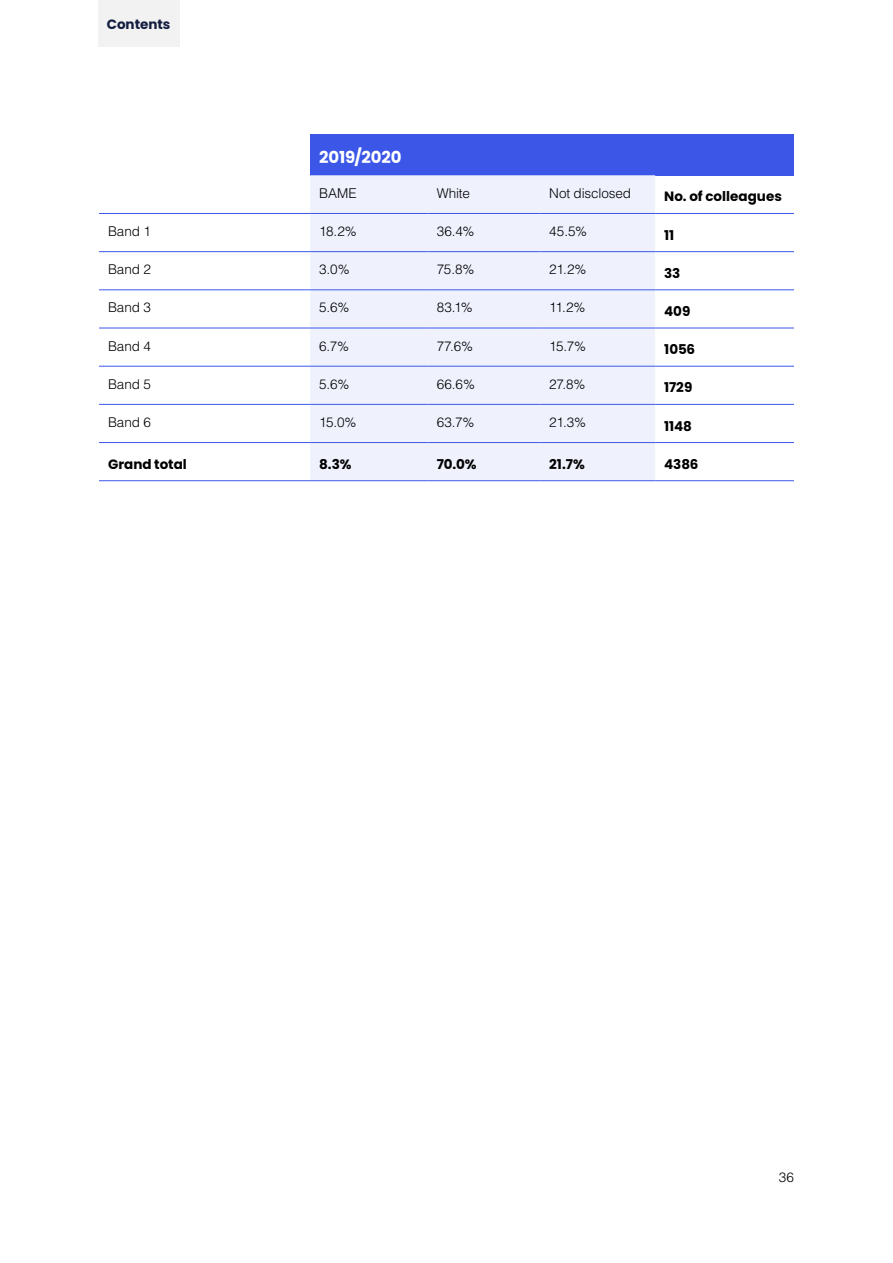
<style>
.page{position:relative;width:893px;height:1263px;background:#fff}
.page>*{position:absolute;margin:0;border:0;box-sizing:border-box;transform-origin:0 0}
.t1{font:700 16.5px "Poppins";letter-spacing:-.005em;color:#fff}
.t2{font:300 13.5px "Helvetica";letter-spacing:-.005em;color:#000}
.t3{font:700 13.5px "Poppins";color:#000}
.t4{font:700 13.5px "Poppins";color:#131d3f}
</style>
<div class="page">
<div style="left:310px;top:134px;width:484px;height:41px;background:#3c57e8"></div>
<div style="left:310px;top:175px;width:345px;height:305px;background:#eff1fd"></div>
<hr style="left:99px;top:213px;width:211px;height:1px;background:#3c57e8">
<hr style="left:310px;top:213px;width:118px;height:1px;background:#3c57e8">
<hr style="left:428px;top:213px;width:112px;height:1px;background:#3c57e8">
<hr style="left:540px;top:213px;width:115px;height:1px;background:#3c57e8">
<hr style="left:655px;top:213px;width:139px;height:1px;background:#3c57e8">
<hr style="left:99px;top:251px;width:211px;height:1px;background:#3c57e8">
<hr style="left:310px;top:251px;width:118px;height:1px;background:#3c57e8">
<hr style="left:428px;top:251px;width:112px;height:1px;background:#3c57e8">
<hr style="left:540px;top:251px;width:115px;height:1px;background:#3c57e8">
<hr style="left:655px;top:251px;width:139px;height:1px;background:#3c57e8">
<hr style="left:99px;top:289px;width:211px;height:1px;background:#3c57e8">
<hr style="left:310px;top:289px;width:118px;height:1px;background:#3c57e8">
<hr style="left:428px;top:289px;width:112px;height:1px;background:#3c57e8">
<hr style="left:540px;top:289px;width:115px;height:1px;background:#3c57e8">
<hr style="left:655px;top:289px;width:139px;height:1px;background:#3c57e8">
<hr style="left:99px;top:328px;width:211px;height:1px;background:#3c57e8">
<hr style="left:310px;top:328px;width:118px;height:1px;background:#3c57e8">
<hr style="left:428px;top:328px;width:112px;height:1px;background:#3c57e8">
<hr style="left:540px;top:328px;width:115px;height:1px;background:#3c57e8">
<hr style="left:655px;top:328px;width:139px;height:1px;background:#3c57e8">
<hr style="left:99px;top:366px;width:211px;height:1px;background:#3c57e8">
<hr style="left:310px;top:366px;width:118px;height:1px;background:#3c57e8">
<hr style="left:428px;top:366px;width:112px;height:1px;background:#3c57e8">
<hr style="left:540px;top:366px;width:115px;height:1px;background:#3c57e8">
<hr style="left:655px;top:366px;width:139px;height:1px;background:#3c57e8">
<hr style="left:99px;top:404px;width:211px;height:1px;background:#3c57e8">
<hr style="left:310px;top:404px;width:118px;height:1px;background:#3c57e8">
<hr style="left:428px;top:404px;width:112px;height:1px;background:#3c57e8">
<hr style="left:540px;top:404px;width:115px;height:1px;background:#3c57e8">
<hr style="left:655px;top:404px;width:139px;height:1px;background:#3c57e8">
<hr style="left:99px;top:442px;width:211px;height:1px;background:#3c57e8">
<hr style="left:310px;top:442px;width:118px;height:1px;background:#3c57e8">
<hr style="left:428px;top:442px;width:112px;height:1px;background:#3c57e8">
<hr style="left:540px;top:442px;width:115px;height:1px;background:#3c57e8">
<hr style="left:655px;top:442px;width:139px;height:1px;background:#3c57e8">
<hr style="left:99px;top:480px;width:211px;height:1px;background:#3c57e8">
<hr style="left:310px;top:480px;width:118px;height:1px;background:#3c57e8">
<hr style="left:428px;top:480px;width:112px;height:1px;background:#3c57e8">
<hr style="left:540px;top:480px;width:115px;height:1px;background:#3c57e8">
<hr style="left:655px;top:480px;width:139px;height:1px;background:#3c57e8">
<div style="left:98px;top:0;width:81px;height:46px;background:#f2f2f2"></div>
<p class="t4" style="left:107px;top:17px;width:65px">Contents</p>
<p class="t1" style="left:319px;top:148px;width:84px">2019/2020</p>
<p class="t2" style="left:319px;top:185px;width:39px">BAME</p>
<p class="t2" style="left:437px;top:185px;width:35px">White</p>
<p class="t2" style="left:549px;top:185px;width:83px">Not disclosed</p>
<p class="t3" style="left:664px;top:189px;width:119px">No. of colleagues</p>
<p class="t2" style="left:108px;top:223px;width:44px">Band 1</p>
<p class="t2" style="left:319px;top:223px;width:39px">18.2%</p>
<p class="t2" style="left:437px;top:223px;width:39px">36.4%</p>
<p class="t2" style="left:549px;top:223px;width:39px">45.5%</p>
<p class="t3" style="left:664px;top:227px;width:12px">11</p>
<p class="t2" style="left:108px;top:261px;width:44px">Band 2</p>
<p class="t2" style="left:319px;top:261px;width:32px">3.0%</p>
<p class="t2" style="left:437px;top:261px;width:39px">75.8%</p>
<p class="t2" style="left:549px;top:261px;width:39px">21.2%</p>
<p class="t3" style="left:664px;top:265px;width:18px">33</p>
<p class="t2" style="left:108px;top:299px;width:44px">Band 3</p>
<p class="t2" style="left:319px;top:299px;width:32px">5.6%</p>
<p class="t2" style="left:437px;top:299px;width:38px">83.1%</p>
<p class="t2" style="left:549px;top:299px;width:38px">11.2%</p>
<p class="t3" style="left:664px;top:303px;width:28px">409</p>
<p class="t2" style="left:108px;top:337px;width:44px">Band 4</p>
<p class="t2" style="left:319px;top:337px;width:32px">6.7%</p>
<p class="t2" style="left:437px;top:337px;width:38px">77.6%</p>
<p class="t2" style="left:549px;top:337px;width:38px">15.7%</p>
<p class="t3" style="left:664px;top:342px;width:33px">1056</p>
<p class="t2" style="left:108px;top:376px;width:44px">Band 5</p>
<p class="t2" style="left:319px;top:376px;width:32px">5.6%</p>
<p class="t2" style="left:437px;top:376px;width:40px">66.6%</p>
<p class="t2" style="left:549px;top:376px;width:38px">27.8%</p>
<p class="t3" style="left:664px;top:380px;width:30px">1729</p>
<p class="t2" style="left:108px;top:414px;width:44px">Band 6</p>
<p class="t2" style="left:319px;top:414px;width:39px">15.0%</p>
<p class="t2" style="left:437px;top:414px;width:39px">63.7%</p>
<p class="t2" style="left:549px;top:414px;width:39px">21.3%</p>
<p class="t3" style="left:664px;top:418px;width:29px">1148</p>
<p class="t3" style="left:108px;top:456px;width:80px">Grand total</p>
<p class="t3" style="left:319px;top:456px;width:34px">8.3%</p>
<p class="t3" style="left:437px;top:456px;width:41px">70.0%</p>
<p class="t3" style="left:549px;top:456px;width:37px">21.7%</p>
<p class="t3" style="left:664px;top:456px;width:36px">4386</p>
<p class="t2" style="left:779px;top:1168px;width:17px">36</p>
</div>
